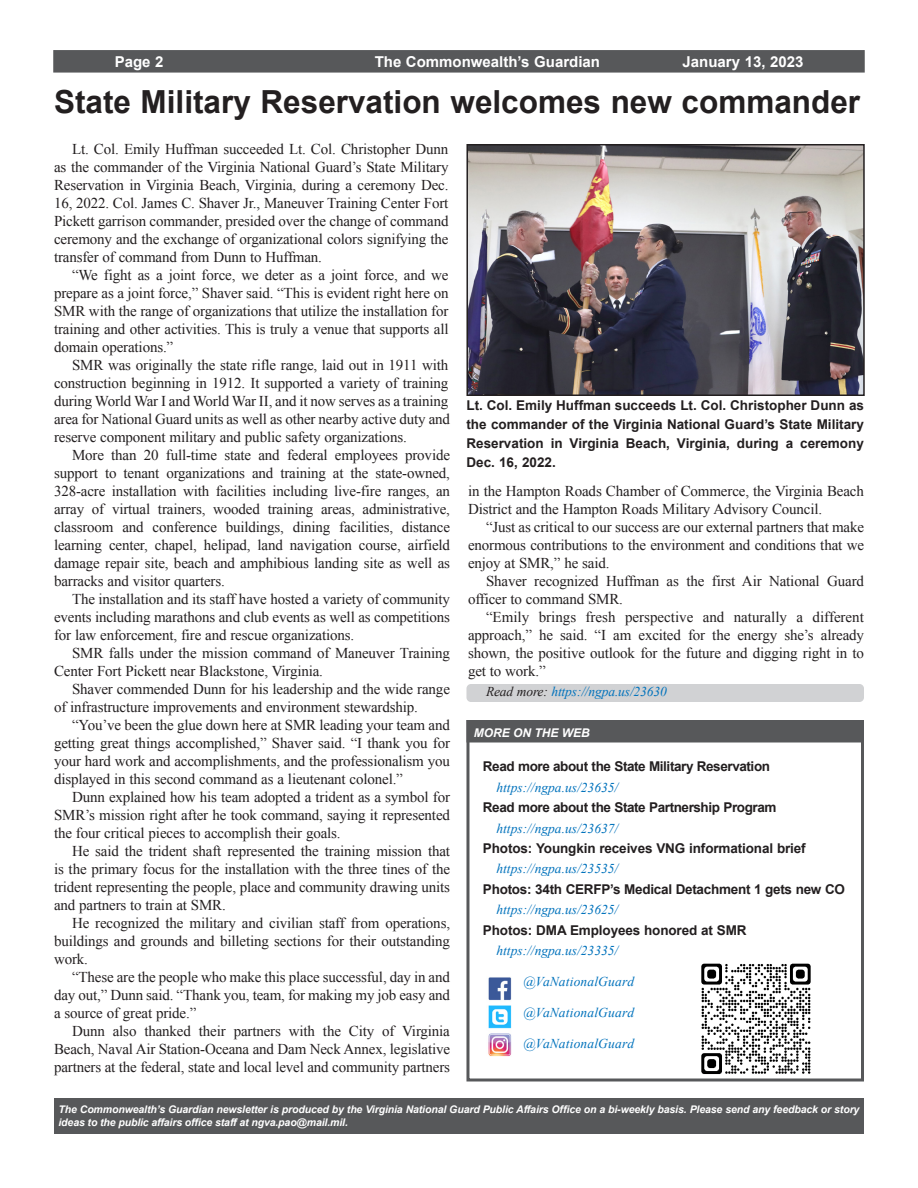
<style>
.page{position:relative;width:918px;height:1188px;background:#fff}
.page>*{position:absolute;margin:0;border:0;box-sizing:border-box;transform-origin:0 0}
._24_point_headline{font:700 31.8px "Arial";color:#231f20}
.Body_Copy{font:15px/18px "Times New Roman";letter-spacing:-.01em;color:#231f20;text-align:justify}
.t1{font:700 15px "Arial";color:#fff}
.Body_Copy-2{font:700 13.5px "Arial";letter-spacing:-.02em;color:#231f20}
.Picture_Captions{font:700 13.5px/18.8px "Arial";color:#231f20;text-align:justify}
.Body_Copy-3{font:italic 13.5px "Times New Roman";color:#0072bc}
._24_point_headline-2{font:italic 13.5px "Times New Roman";letter-spacing:.01em;color:#0072bc}
.t2{font:italic 700 12px "Arial";color:#fff}
.t3{font:italic 700 10.5px/12.6px "Arial";letter-spacing:-.01em;color:#fff}
.s1{color:#231f20}
</style>
<div class="page">
<div style="left:466px;top:684px;width:398px;height:18px;background:#d1d2d4;border-radius:4px"></div>
<div style="left:466px;top:720px;width:398px;height:22px;background:#57585a"></div>
<div style="left:466px;top:720px;width:398px;height:362px;border:3px solid #57585a"></div>
<div style="left:54px;top:51px;width:810px;height:21px;background:#57585a"></div>
<div style="left:53px;top:50px;width:812px;height:23px;border:2px solid #57585a"></div>
<div style="left:54px;top:1098px;width:810px;height:36px;background:#57585a"></div>
<img style="left:488px;top:977px;width:24px;height:80px">
<img style="left:701px;top:963px;width:110px;height:111px">
<img style="left:469px;top:147px;width:393px;height:246px">
<div style="left:466px;top:144px;width:399px;height:252px;border:2px solid #231f20"></div>
<p class="t1" style="left:115px;top:52px;width:50px">Page 2</p>
<p class="t1" style="left:375px;top:52px;width:227px">The Commonwealth’s Guardian</p>
<p class="t1" style="left:683px;top:52px;width:122px">January 13, 2023</p>
<p class="_24_point_headline" style="left:54px;top:81px;width:808px">State Military Reservation welcomes new commander</p>
<p class="Body_Copy" style="left:54px;top:140px;width:396px;text-indent:18px">Lt. Col. Emily Huffman succeeded Lt. Col. Christopher Dunn as the commander of the Virginia National Guard’s State Military Reservation in Virginia Beach, Virginia, during a ceremony Dec.<br>16, 2022. Col. James C. Shaver Jr., Maneuver Training Center Fort Pickett garrison commander, presided over the change of command ceremony and the exchange of organizational colors signifying the transfer of command from Dunn to Huffman.</p>
<p class="Body_Copy" style="left:54px;top:266px;width:396px;text-indent:18px">“We fight as a joint force, we deter as a joint force, and we prepare as a joint force,” Shaver said. “This is evident right here on SMR with the range of organizations that utilize the installation for training and other activities. This is truly a venue that supports all domain operations.”</p>
<p class="Body_Copy" style="left:54px;top:356px;width:398px;text-indent:18px">SMR was originally the state rifle range, laid out in 1911 with construction beginning in 1912. It supported a variety of training during World War I and World War II, and it now serves as a training area for National Guard units as well as other nearby active duty and reserve component military and public safety organizations.</p>
<p class="Body_Copy" style="left:54px;top:446px;width:398px;text-indent:18px">More than 20 full-time state and federal employees provide support to tenant organizations and training at the state-owned, 328-acre installation with facilities including live-fire ranges, an array of virtual trainers, wooded training areas, administrative, classroom and conference buildings, dining facilities, distance learning center, chapel, helipad, land navigation course, airfield damage repair site, beach and amphibious landing site as well as barracks and visitor quarters.</p>
<p class="Body_Copy" style="left:54px;top:590px;width:398px;text-indent:18px">The installation and its staff have hosted a variety of community events including marathons and club events as well as competitions for law enforcement, fire and rescue organizations.</p>
<p class="Body_Copy" style="left:54px;top:644px;width:398px;text-indent:18px">SMR falls under the mission command of Maneuver Training<br>Center Fort Pickett near Blackstone, Virginia.</p>
<p class="Body_Copy" style="left:54px;top:680px;width:397px;text-indent:18px">Shaver commended Dunn for his leadership and the wide range of infrastructure improvements and environment stewardship.</p>
<p class="Body_Copy" style="left:54px;top:716px;width:398px;text-indent:18px">“You’ve been the glue down here at SMR leading your team and getting great things accomplished,” Shaver said. “I thank you for your hard work and accomplishments, and the professionalism you displayed in this second command as a lieutenant colonel.”</p>
<p class="Body_Copy" style="left:54px;top:788px;width:398px;text-indent:18px">Dunn explained how his team adopted a trident as a symbol for SMR’s mission right after he took command, saying it represented the four critical pieces to accomplish their goals.</p>
<p class="Body_Copy" style="left:54px;top:842px;width:398px;text-indent:18px">He said the trident shaft represented the training mission that is the primary focus for the installation with the three tines of the trident representing the people, place and community drawing units and partners to train at SMR.</p>
<p class="Body_Copy" style="left:54px;top:914px;width:398px;text-indent:18px">He recognized the military and civilian staff from operations, buildings and grounds and billeting sections for their outstanding work.</p>
<p class="Body_Copy" style="left:54px;top:968px;width:398px;text-indent:18px">“These are the people who make this place successful, day in and day out,” Dunn said. “Thank you, team, for making my job easy and a source of great pride.”</p>
<p class="Body_Copy" style="left:54px;top:1022px;width:398px;text-indent:18px">Dunn also thanked their partners with the City of Virginia Beach, Naval Air Station-Oceana and Dam Neck Annex, legislative partners at the federal, state and local level and community partners</p>
<p class="Picture_Captions" style="left:466px;top:397px;width:399px">Lt. Col. Emily Huffman succeeds Lt. Col. Christopher Dunn as the commander of the Virginia National Guard’s State Military Reservation in Virginia Beach, Virginia, during a ceremony Dec. 16, 2022.</p>
<p class="Body_Copy" style="left:468px;top:482px;width:398px">in the Hampton Roads Chamber of Commerce, the Virginia Beach<br>District and the Hampton Roads Military Advisory Council.</p>
<p class="Body_Copy" style="left:468px;top:518px;width:398px;text-indent:18px">“Just as critical to our success are our external partners that make enormous contributions to the environment and conditions that we enjoy at SMR,” he said.</p>
<p class="Body_Copy" style="left:468px;top:572px;width:398px;text-indent:18px">Shaver recognized Huffman as the first Air National Guard officer to command SMR.</p>
<p class="Body_Copy" style="left:468px;top:608px;width:398px;text-indent:18px">“Emily brings fresh perspective and naturally a different approach,” he said. “I am excited for the energy she’s already shown, the positive outlook for the future and digging right in to get to work.”</p>
<p class="Body_Copy-3" style="left:486px;top:682px;width:182px"><span class="s1">Read more:</span> https://ngpa.us/23630</p>
<p class="t2" style="left:474px;top:724px;width:118px">MORE ON THE WEB</p>
<p class="Body_Copy-2" style="left:483px;top:758px;width:289px">Read more about the State Military Reservation</p>
<p class="Body_Copy-3" style="left:496px;top:778px;width:123px">https://ngpa.us/23635/</p>
<p class="Body_Copy-2" style="left:483px;top:798px;width:295px">Read more about the State Partnership Program</p>
<p class="Body_Copy-3" style="left:496px;top:819px;width:123px">https://ngpa.us/23637/</p>
<p class="Body_Copy-2" style="left:483px;top:839px;width:324px">Photos: Youngkin receives VNG informational brief</p>
<p class="Body_Copy-3" style="left:496px;top:859px;width:123px">https://ngpa.us/23535/</p>
<p class="Body_Copy-2" style="left:483px;top:880px;width:364px">Photos: 34th CERFP’s Medical Detachment 1 gets new CO</p>
<p class="Body_Copy-3" style="left:496px;top:900px;width:123px">https://ngpa.us/23625/</p>
<p class="Body_Copy-2" style="left:483px;top:921px;width:265px">Photos: DMA Employees honored at SMR</p>
<p class="Body_Copy-3" style="left:496px;top:941px;width:123px">https://ngpa.us/23335/</p>
<p class="Body_Copy-3" style="left:523px;top:972px;width:112px">@VaNationalGuard</p>
<p class="_24_point_headline-2" style="left:523px;top:1003px;width:112px">@VaNationalGuard</p>
<p class="_24_point_headline-2" style="left:523px;top:1034px;width:112px">@VaNationalGuard</p>
<p class="t3" style="left:58px;top:1104px;width:803px">The Commonwealth’s Guardian newsletter is produced by the Virginia National Guard Public Affairs Office on a bi-weekly basis. Please send any feedback or story ideas to the public affairs office staff at ngva.pao@mail.mil.</p>
</div>
